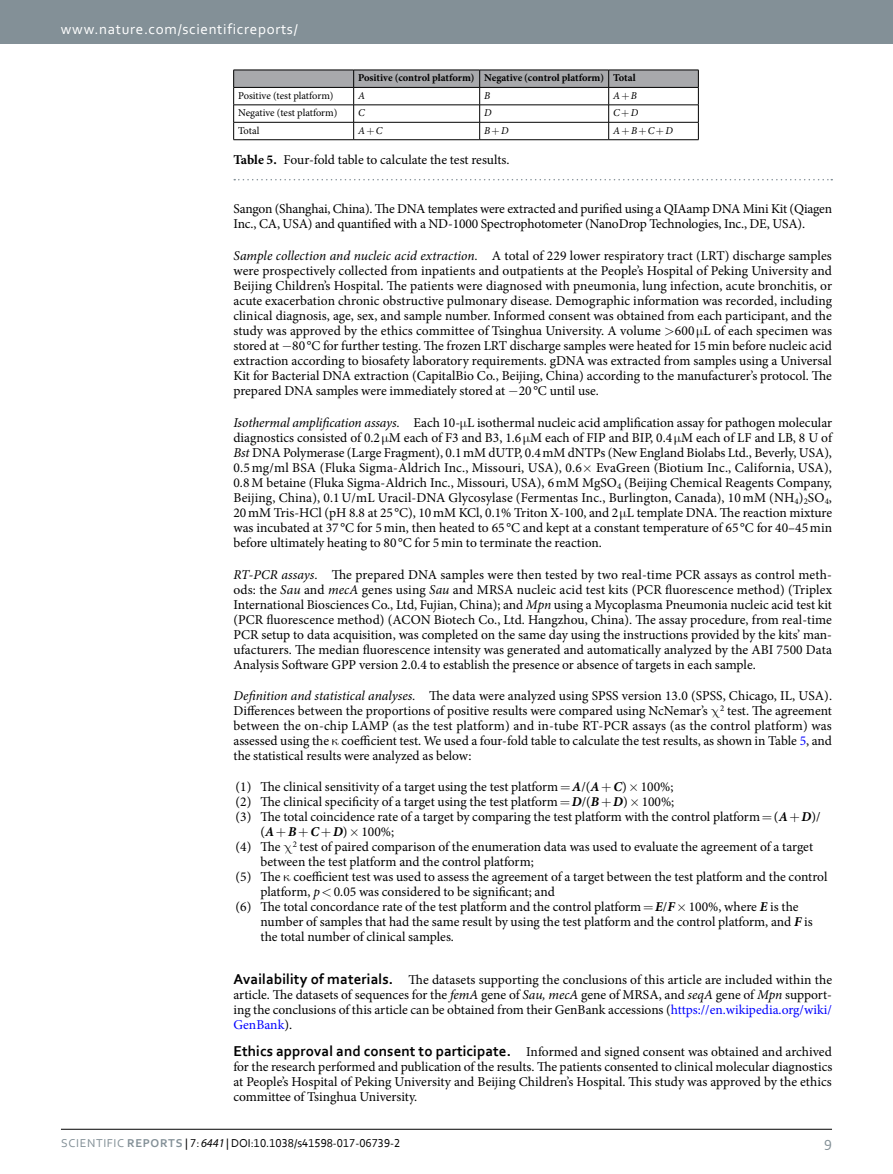
<style>
.page{position:relative;width:893px;height:1174px;background:#fff}
.page>*{position:absolute;margin:0;border:0;box-sizing:border-box;transform-origin:0 0}
.t1{font:15px "Corbel 2";letter-spacing:.045em;color:#fff}
.t2{font:15px "Corbel 2";color:#839097}
.t3{font:13.5px/15px "Minion Pro";letter-spacing:-.005em;color:#000;text-align:justify}
.t4{font:12px "Corbel";color:#000}
.t5{font:700 10.5px "Minion Pro";letter-spacing:-.005em;color:#000}
.t6{font:10.5px "Minion Pro";letter-spacing:-.005em;color:#000}
.t7{font:italic 10.5px "Minion Pro";color:#000}
.s1{font-weight:700}
.s2{font-style:italic}
.s3{color:#00f}
.s4{font-weight:700;font-style:italic}
.s5{font-family:"Corbel";font-weight:700;font-size:15px}
.s6{font-family:"Corbel 2";color:#839097}
.s7{font-family:"Corbel Bold 2";color:#839097}
.s8{font-family:"Myriad Pro";font-style:italic}
</style>
<div class="page">
<div style="left:0;top:0;width:893px;height:43px;background:#839097"></div>
<hr style="left:61px;top:1129px;width:771px;height:1px;background:#000">
<svg style="left:234px;top:179px;width:598px;height:1px"></svg>
<hr style="left:233px;top:139px;width:121px;height:1px;background:#000">
<hr style="left:354px;top:139px;width:126px;height:1px;background:#000">
<hr style="left:480px;top:139px;width:129px;height:1px;background:#000">
<hr style="left:609px;top:139px;width:90px;height:1px;background:#000">
<svg style="left:233px;top:70px;width:466px;height:69px"></svg>
<p class="t1" style="left:61px;top:19px;width:238px">www.nature.com/scientificreports/</p>
<p class="t5" style="left:358px;top:71px;width:279px">Positive (control platform) Negative (control platform) Total</p>
<p class="t6" style="left:238px;top:88px;width:97px">Positive (test platform)</p>
<p class="t7" style="left:358px;top:88px;width:8px">A</p>
<p class="t7" style="left:484px;top:88px;width:8px">B</p>
<p class="t7" style="left:613px;top:88px;width:25px">A B</p>
<p class="t6" style="left:238px;top:106px;width:101px">Negative (test platform)</p>
<p class="t7" style="left:358px;top:106px;width:8px">C</p>
<p class="t7" style="left:484px;top:106px;width:9px">D</p>
<p class="t7" style="left:613px;top:106px;width:26px">C D</p>
<p class="t6" style="left:238px;top:123px;width:23px">Total</p>
<p class="t7" style="left:358px;top:123px;width:26px">A C</p>
<p class="t7" style="left:484px;top:123px;width:26px">B D</p>
<p class="t7" style="left:613px;top:123px;width:61px">ABCD</p>
<p class="t3" style="left:233px;top:152px;width:278px"><span class="s1">Table 5.</span> Four-fold table to calculate the test results.</p>
<p class="t3" style="left:233px;top:201px;width:600px">Sangon (Shanghai, China). The DNA templates were extracted and purified using a QIAamp DNA Mini Kit (Qiagen<br>Inc., CA, USA) and quantified with a ND-1000 Spectrophotometer (NanoDrop Technologies, Inc., DE, USA).</p>
<p class="t3" style="left:233px;top:248px;width:600px"><span class="s2">Sample collection and nucleic acid extraction.</span> A total of 229 lower respiratory tract (LRT) discharge samples were prospectively collected from inpatients and outpatients at the People’s Hospital of Peking University and Beijing Children’s Hospital. The patients were diagnosed with pneumonia, lung infection, acute bronchitis, or acute exacerbation chronic obstructive pulmonary disease. Demographic information was recorded, including clinical diagnosis, age, sex, and sample number. Informed consent was obtained from each participant, and the study was approved by the ethics committee of Tsinghua University. A volume 600 L of each specimen was stored at −80 °C for further testing. The frozen LRT discharge samples were heated for 15min before nucleic acid extraction according to biosafety laboratory requirements. gDNA was extracted from samples using a Universal Kit for Bacterial DNA extraction (CapitalBio Co., Beijing, China) according to the manufacturer’s protocol. The prepared DNA samples were immediately stored at −20 °C until use.</p>
<p class="t3" style="left:233px;top:415px;width:600px"><span class="s2">Isothermal amplification assays.</span> Each 10- L isothermal nucleic acid amplification assay for pathogen molecular diagnostics consisted of 0.2 M each of F3 and B3, 1.6 M each of FIP and BIP, 0.4 M each of LF and LB, 8 U of <span class="s2">Bst</span> DNA Polymerase (Large Fragment), 0.1mM dUTP, 0.4mM dNTPs (New England Biolabs Ltd., Beverly, USA), 0.5 mg/ml BSA (Fluka Sigma-Aldrich Inc., Missouri, USA), 0.6 EvaGreen (Biotium Inc., California, USA), 0.8M betaine (Fluka Sigma-Aldrich Inc., Missouri, USA), 6mM MgSO<sub>4</sub> (Beijing Chemical Reagents Company, Beijing, China), 0.1U/mL Uracil-DNA Glycosylase (Fermentas Inc., Burlington, Canada), 10 mM (NH<sub>4</sub>)<sub>2</sub>SO<sub>4</sub>, 20mM Tris-HCl (pH 8.8 at 25°C), 10mM KCl, 0.1% Triton X-100, and 2 L template DNA. The reaction mixture was incubated at 37 °C for 5min, then heated to 65 °C and kept at a constant temperature of 65 °C for 40–45min before ultimately heating to 80 °C for 5min to terminate the reaction.</p>
<p class="t3" style="left:233px;top:567px;width:600px"><span class="s2">RT-PCR assays.</span> The prepared DNA samples were then tested by two real-time PCR assays as control meth&shy;ods: the <span class="s2">Sau</span> and <span class="s2">mecA</span> genes using <span class="s2">Sau</span> and MRSA nucleic acid test kits (PCR fluorescence method) (Triplex International Biosciences Co., Ltd, Fujian, China); and <span class="s2">Mpn</span> using a Mycoplasma Pneumonia nucleic acid test kit (PCR fluorescence method) (ACON Biotech Co., Ltd. Hangzhou, China). The assay procedure, from real-time PCR setup to data acquisition, was completed on the same day using the instructions provided by the kits’ man&shy;ufacturers. The median fluorescence intensity was generated and automatically analyzed by the ABI 7500 Data Analysis Software GPP version 2.0.4 to establish the presence or absence of targets in each sample.</p>
<p class="t3" style="left:233px;top:688px;width:600px"><span class="s2">Definition and statistical analyses.</span> The data were analyzed using SPSS version 13.0 (SPSS, Chicago, IL, USA).<br>Differences between the proportions of positive results were compared using NcNemar’s <sup>2</sup> test. The agreement between the on-chip LAMP (as the test platform) and in-tube RT-PCR assays (as the control platform) was assessed using the coefficient test. We used a four-fold table to calculate the test results, as shown in Table <span class="s3">5</span>, and the statistical results were analyzed as below:</p>
<p class="t3" style="left:236px;top:779px;width:439px">(1) The clinical sensitivity of a target using the test platform <span class="s4">A</span>/(<span class="s4">A C</span>) 100%;</p>
<p class="t3" style="left:236px;top:794px;width:440px">(2) The clinical specificity of a target using the test platform <span class="s4">D</span>/(<span class="s4">B D</span>) 100%;</p>
<p class="t3" style="left:236px;top:809px;width:586px">(3) The total coincidence rate of a target by comparing the test platform with the control platform (<span class="s4">A D</span>)/</p>
<p class="t3" style="left:260px;top:824px;width:135px">(<span class="s4">A B C D</span>) 100%;</p>
<p class="t3" style="left:236px;top:839px;width:579px">(4) The <sup>2</sup> test of paired comparison of the enumeration data was used to evaluate the agreement of a target</p>
<p class="t3" style="left:260px;top:854px;width:275px">between the test platform and the control platform;</p>
<p class="t3" style="left:236px;top:869px;width:593px">(5) The coefficient test was used to assess the agreement of a target between the test platform and the control</p>
<p class="t3" style="left:260px;top:884px;width:296px">platform, <span class="s2">p</span> 0.05 was considered to be significant; and</p>
<p class="t3" style="left:236px;top:899px;width:564px">(6) The total concordance rate of the test platform and the control platform <span class="s4">E</span>/<span class="s4">F</span> 100%, where <span class="s4">E</span> is the</p>
<p class="t3" style="left:260px;top:914px;width:554px">number of samples that had the same result by using the test platform and the control platform, and <span class="s4">F</span> is</p>
<p class="t3" style="left:260px;top:929px;width:195px">the total number of clinical samples.</p>
<p class="t3" style="left:233px;top:972px;width:600px"><span class="s5">Availability of materials.</span> The datasets supporting the conclusions of this article are included within the article. The datasets of sequences for the <span class="s2">femA</span> gene of <span class="s2">Sau, mecA</span> gene of MRSA, and <span class="s2">seqA</span> gene of <span class="s2">Mpn</span> support&shy;ing the conclusions of this article can be obtained from their GenBank accessions (<span class="s3">https://en.wikipedia.org/wiki/ GenBank</span>).</p>
<p class="t3" style="left:233px;top:1044px;width:600px"><span class="s5">Ethics approval and consent to participate.</span> Informed and signed consent was obtained and archived for the research performed and publication of the results. The patients consented to clinical molecular diagnostics at People’s Hospital of Peking University and Beijing Children’s Hospital. This study was approved by the ethics committee of Tsinghua University.</p>
<p class="t4" style="left:61px;top:1135px;width:341px"><span class="s6">Scientific</span> <span class="s7">REPORTS</span> | 7: <span class="s8">6441</span> | DOI:10.1038/s41598-017-06739-2</p>
<p class="t2" style="left:824px;top:1132px;width:9px">9</p>
</div>
